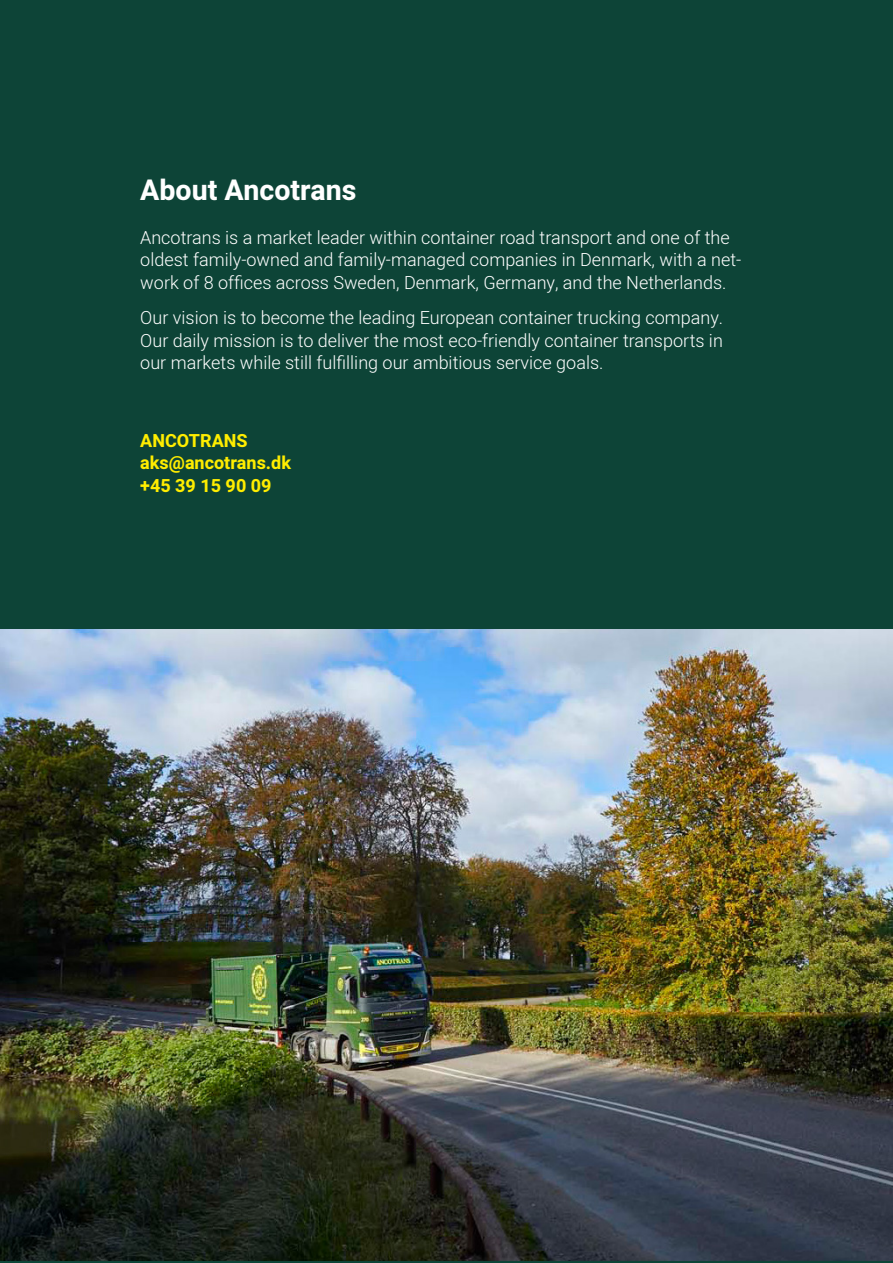
<style>
.page{position:relative;width:893px;height:1263px;background:#0d4437}
.page>*{position:absolute;margin:0;border:0;box-sizing:border-box;transform-origin:0 0}
.t1{font:700 28.5px "Heebo";color:#fff}
.t2{font:300 18px/22.5px "Heebo";color:#fff}
.t3{font:700 18px/22.5px "Heebo";color:#ffed00}
</style>
<div class="page">
<img style="left:0;top:629px;width:893px;height:632px">
<h1 class="t1" style="left:140px;top:170px;width:218px">About Ancotrans</h1>
<p class="t2" style="left:140px;top:226px;width:602px">Ancotrans is a market leader within container road transport and one of the oldest family-owned and family-managed companies in Denmark, with a net&shy;work of 8 offices across Sweden, Denmark, Germany, and the Netherlands.</p>
<p class="t2" style="left:140px;top:306px;width:584px;text-align:justify">Our vision is to become the leading European container trucking company.<br>Our daily mission is to deliver the most eco-friendly container transports in our markets while still fulfilling our ambitious service goals.</p>
<p class="t3" style="left:140px;top:430px;width:152px">ANCOTRANS aks@ancotrans.dk +45 39 15 90 09</p>
</div>
